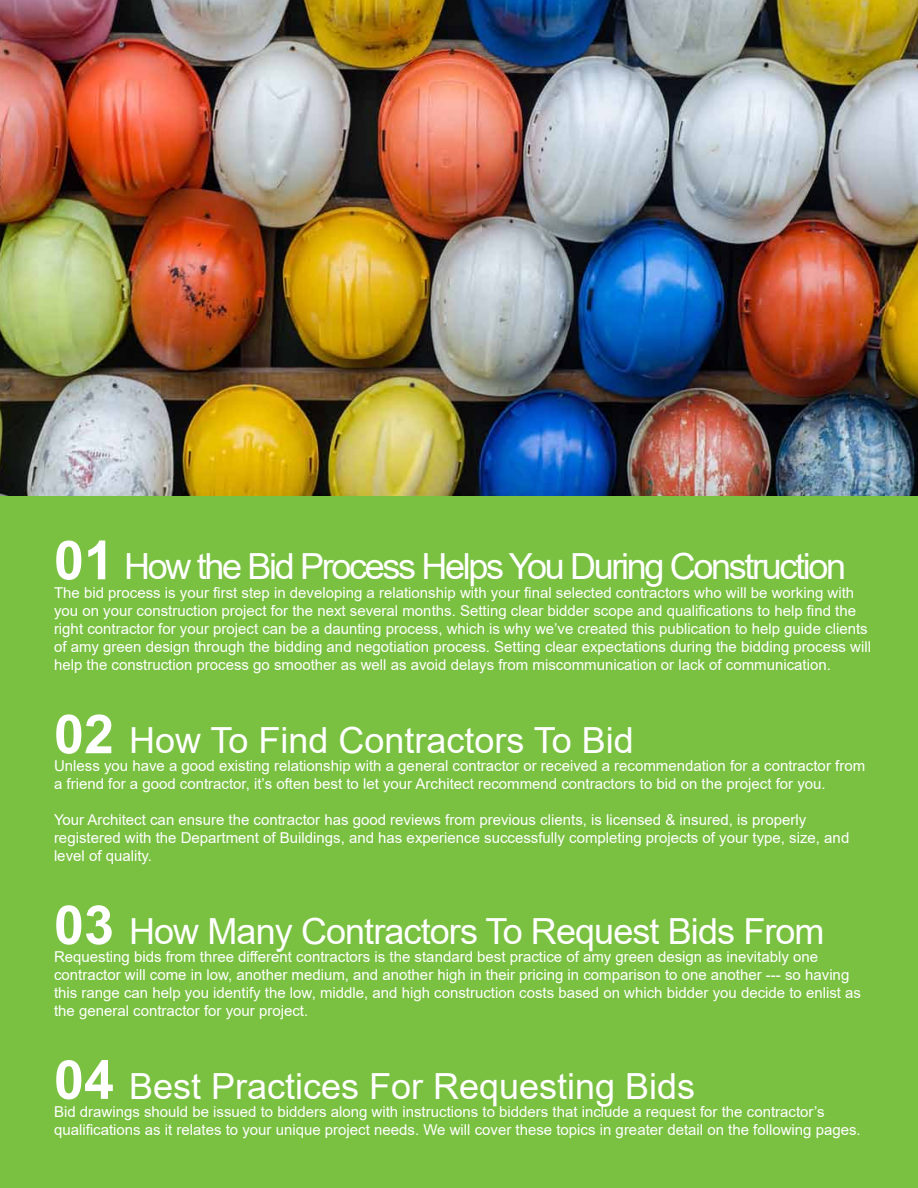
<style>
.page{position:relative;width:918px;height:1188px;background:#fff}
.page>*{position:absolute;margin:0;border:0;box-sizing:border-box;transform-origin:0 0}
.t1{font:36px "Arial";color:#fff}
.t2{font:36px "Arial";letter-spacing:-.065em;color:#fff}
.t3{font:36px "Arial";letter-spacing:-.025em;color:#fff}
.t4{font:15px/18px "Arial";color:#fff}
.s1{font-weight:700;font-size:54px}
</style>
<div class="page">
<img style="left:0;top:0;width:918px;height:497px">
<div style="left:0;top:497px;width:918px;height:691px;background:#7ac142"></div>
<h1 class="t2" style="left:54px;top:542px;width:794px"><span class="s1">01</span> How the Bid Process Helps You During Construction</h1>
<p class="t4" style="left:54px;top:584px;width:819px">The bid process is your first step in developing a relationship with your final selected contractors who will be working with you on your construction project for the next several months. Setting clear bidder scope and qualifications to help find the right contractor for your project can be a daunting process, which is why we’ve created this publication to help guide clients of amy green design through the bidding and negotiation process. Setting clear expectations during the bidding process will help the construction process go smoother as well as avoid delays from miscommunication or lack of communication.</p>
<h1 class="t1" style="left:54px;top:716px;width:581px"><span class="s1">02</span> How To Find Contractors To Bid</h1>
<p class="t4" style="left:54px;top:757px;width:813px">Unless you have a good existing relationship with a general contractor or received a recommendation for a contractor from a friend for a good contractor, it’s often best to let your Architect recommend contractors to bid on the project for you.</p>
<p class="t4" style="left:54px;top:811px;width:797px">Your Architect can ensure the contractor has good reviews from previous clients, is licensed &amp; insured, is properly registered with the Department of Buildings, and has experience successfully completing projects of your type, size, and level of quality.</p>
<h1 class="t3" style="left:54px;top:907px;width:772px"><span class="s1">03</span> How Many Contractors To Request Bids From</h1>
<p class="t4" style="left:54px;top:948px;width:809px">Requesting bids from three different contractors is the standard best practice of amy green design as inevitably one contractor will come in low, another medium, and another high in their pricing in comparison to one another --- so having this range can help you identify the low, middle, and high construction costs based on which bidder you decide to enlist as the general contractor for your project.</p>
<h1 class="t1" style="left:54px;top:1061px;width:643px"><span class="s1">04</span> Best Practices For Requesting Bids</h1>
<p class="t4" style="left:54px;top:1102px;width:808px">Bid drawings should be issued to bidders along with instructions to bidders that include a request for the contractor’s qualifications as it relates to your unique project needs. We will cover these topics in greater detail on the following pages.</p>
</div>
